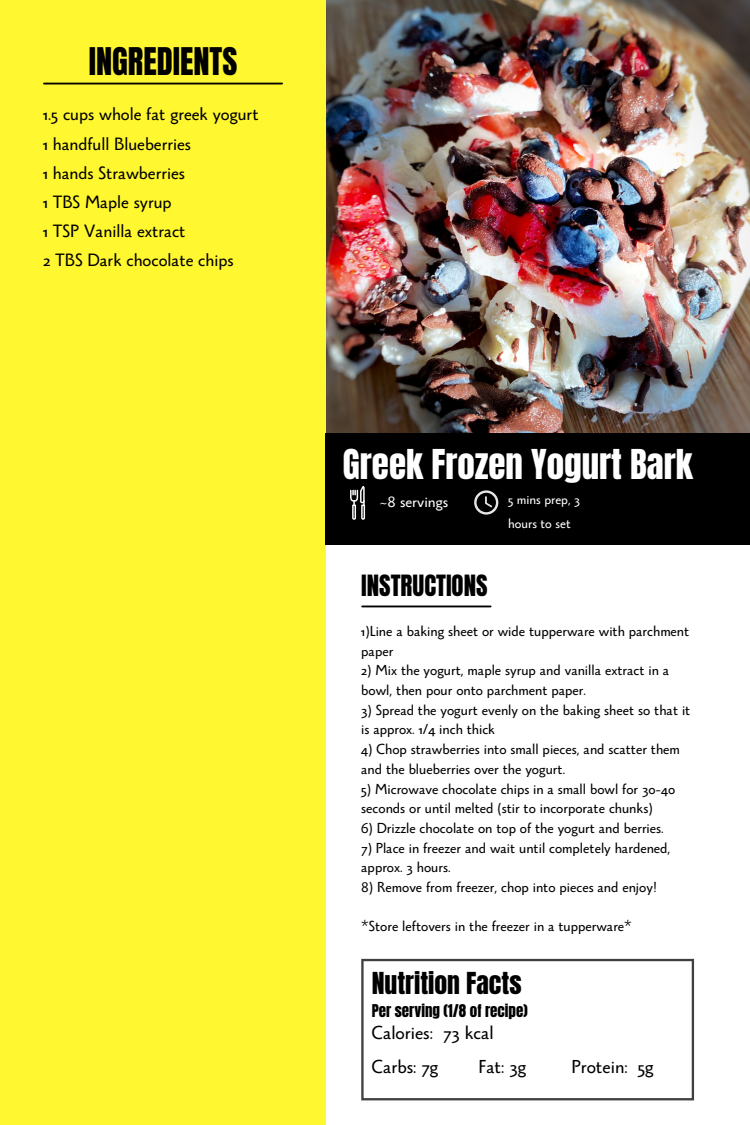
<style>
.page{position:relative;width:750px;height:1125px;background:#fff}
.page>*{position:absolute;margin:0;border:0;box-sizing:border-box;transform-origin:0 0}
.t1{font:35px "Anton";color:#fff}
.t2{font:32.38px "Anton";color:#000}
.t3{font:25.75px "Anton";color:#000}
.t4{font:24.88px "Anton";color:#000}
.t5{font:21px/33.8px "Monterchi Sans";color:#000}
.t6{font:20px/29px "Monterchi Sans";color:#000}
.t7{font:17.5px "Monterchi Sans";color:#fff}
.t8{font:16.25px/19.8px "Monterchi Sans";color:#000}
.t9{font:15px "Anton";color:#000}
.t10{font:15px/23.5px "Monterchi Sans";color:#fff}
</style>
<div class="page">
<img style="left:325px;top:0;width:425px;height:433px">
<div style="left:0;top:0;width:325px;height:1125px;background:#fff72f"></div>
<svg style="left:361px;top:959px;width:333px;height:141px"></svg>
<hr style="left:44px;top:83px;width:238px;height:1px;background:#000">
<hr style="left:362px;top:606px;width:129px;height:1px;background:#000">
<div style="left:325px;top:433px;width:425px;height:111px;background:#000"></div>
<svg style="left:474px;top:490px;width:24px;height:25px"></svg>
<svg style="left:350px;top:486px;width:15px;height:34px"></svg>
<h2 class="t2" style="left:89px;top:38px;width:150px">INGREDIENTS</h2>
<p class="t6" style="left:43px;top:103px;width:217px">1.5 cups whole fat greek yogurt<br>1 handfull Blueberries<br>1 hands Strawberries<br>1 TBS Maple syrup<br>1 TSP Vanilla extract<br>2 TBS Dark chocolate chips</p>
<h1 class="t1" style="left:343px;top:439px;width:352px">Greek Frozen Yogurt Bark</h1>
<p class="t7" style="left:379px;top:493px;width:70px">~8 servings</p>
<p class="t10" style="left:508px;top:490px;width:74px">5 mins prep, 3 hours to set</p>
<h3 class="t4" style="left:361px;top:567px;width:128px">INSTRUCTIONS</h3>
<p class="t8" style="left:361px;top:624px;width:330px">1)Line a baking sheet or wide tupperware with parchment paper</p>
<p class="t8" style="left:361px;top:663px;width:309px">2) Mix the yogurt, maple syrup and vanilla extract in a bowl, then pour onto parchment paper.</p>
<p class="t8" style="left:361px;top:702px;width:331px">3) Spread the yogurt evenly on the baking sheet so that it is approx. 1/4 inch thick</p>
<p class="t8" style="left:361px;top:742px;width:320px">4) Chop strawberries into small pieces, and scatter them and the blueberries over the yogurt.</p>
<p class="t8" style="left:361px;top:781px;width:316px">5) Microwave chocolate chips in a small bowl for 30-40 seconds or until melted (stir to incorporate chunks)</p>
<p class="t8" style="left:361px;top:821px;width:304px">6) Drizzle chocolate on top of the yogurt and berries.</p>
<p class="t8" style="left:361px;top:840px;width:311px">7) Place in freezer and wait until completely hardened, approx. 3 hours.</p>
<p class="t8" style="left:361px;top:880px;width:297px">8) Remove from freezer, chop into pieces and enjoy!</p>
<p class="t8" style="left:361px;top:919px;width:272px">*Store leftovers in the freezer in a tupperware*</p>
<h3 class="t3" style="left:372px;top:964px;width:151px">Nutrition Facts</h3>
<p class="t9" style="left:372px;top:1000px;width:157px">Per serving (1/8 of recipe)</p>
<p class="t5" style="left:372px;top:1019px;width:123px">Calories: 73 kcal<br>Carbs: 7g</p>
<p class="t5" style="left:479px;top:1053px;width:49px">Fat: 3g</p>
<p class="t5" style="left:571px;top:1053px;width:84px">Protein: 5g</p>
</div>
